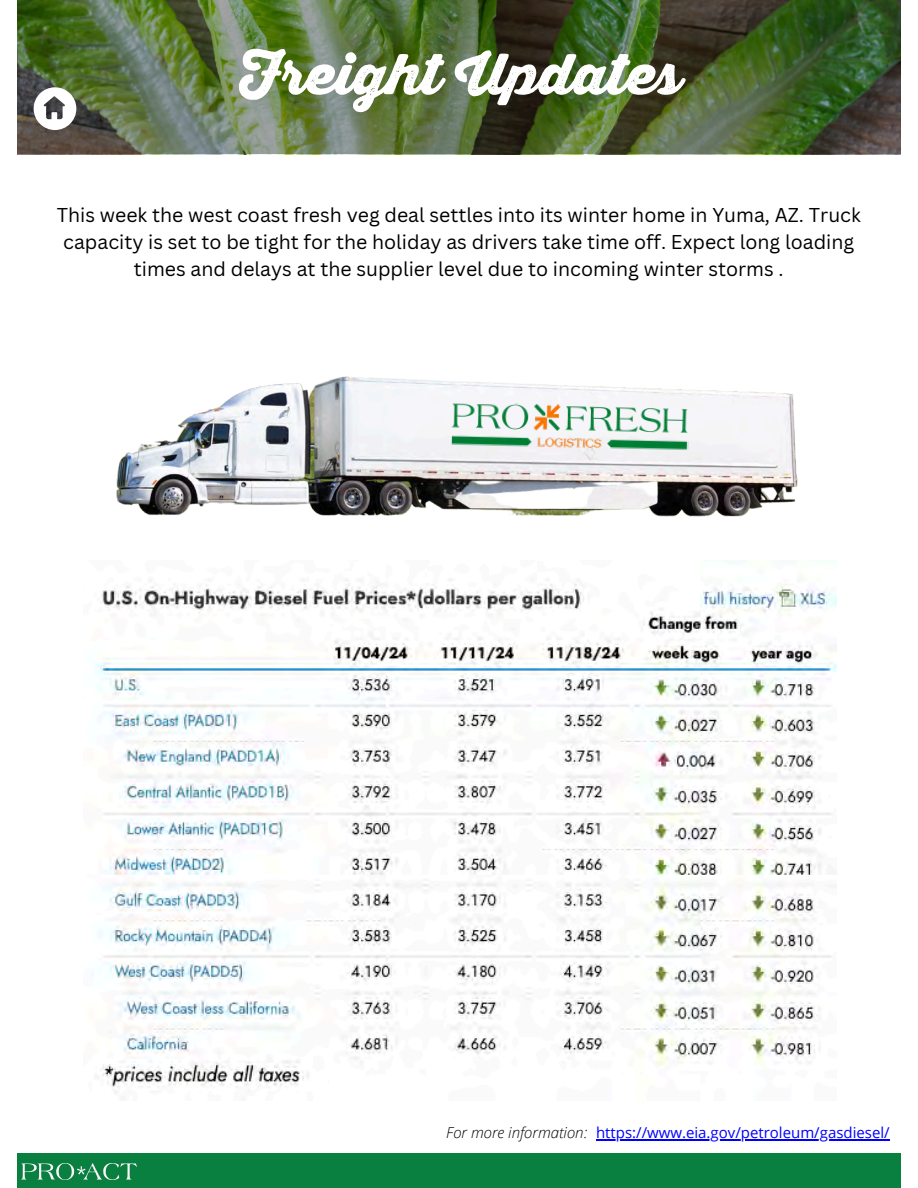
<style>
.page{position:relative;width:918px;height:1188px;background:#fff}
.page>*{position:absolute;margin:0;border:0;box-sizing:border-box;transform-origin:0 0}
.t1{font:55.65px "Thirsty Rough Blk";color:#fff}
.t2{font:19.5px/27px "Canva Sans";color:#000;text-align:center}
.t3{font:15px "Open Sans";color:#00f}
.t4{font:italic 300 15px "Open Sans";color:#000}
</style>
<div class="page">
<img style="left:116px;top:376px;width:721px;height:297px">
<img style="left:451px;top:402px;width:239px;height:48px">
<div style="left:17px;top:1153px;width:884px;height:35px;background:#097f40"></div>
<img style="left:22px;top:1163px;width:115px;height:17px">
<img style="left:17px;top:0;width:884px;height:154px">
<svg style="left:34px;top:87px;width:42px;height:43px"></svg>
<img style="left:96px;top:561px;width:740px;height:533px">
<hr style="left:596px;top:1139px;width:294px;height:1px;background:#00f">
<p class="t1" style="left:239px;top:42px;width:444px">Freight Updates</p>
<p class="t2" style="left:57px;top:201px;width:806px">This week the west coast fresh veg deal settles into its winter home in Yuma, AZ. Truck capacity is set to be tight for the holiday as drivers take time off. Expect long loading times and delays at the supplier level due to incoming winter storms .</p>
<p class="t4" style="left:446px;top:1122px;width:142px">For more information:</p>
<p class="t3" style="left:596px;top:1122px;width:295px">https://www.eia.gov/petroleum/gasdiesel/</p>
</div>
